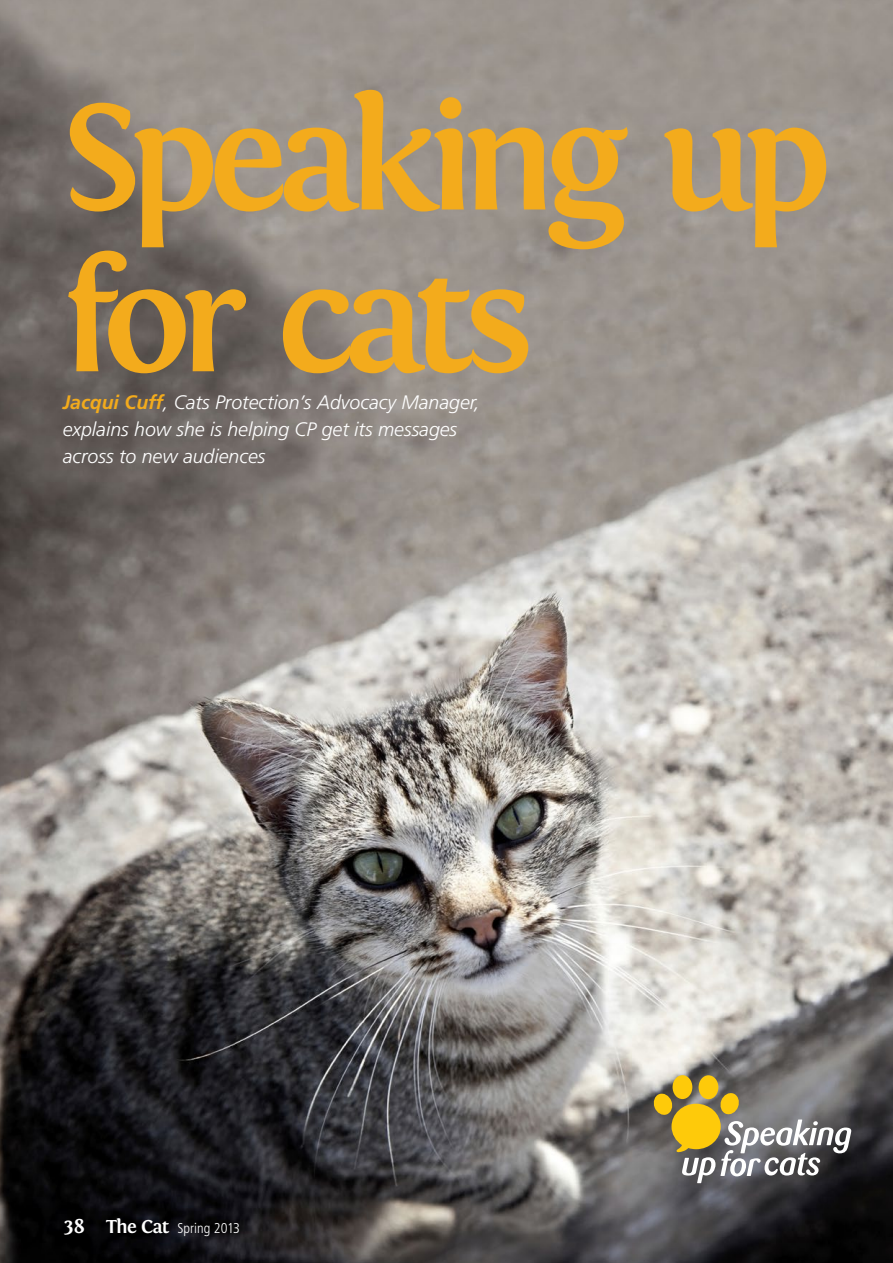
<style>
.page{position:relative;width:893px;height:1263px;background:#fff}
.page>*{position:absolute;margin:0;border:0;box-sizing:border-box;transform-origin:0 0}
.t1{font:700 157.5px/161.7px "Fontin";letter-spacing:-.075em;color:#f3ab1c}
.t2{font:italic 300 19.5px/27px "Frutiger";color:#fff}
.t3{font:300 condensed 14.25px "Frutiger";color:#fff}
.s1{font-weight:700;color:#f3ab1c}
.s2{font-family:"Fontin";font-weight:700;font-stretch:normal;font-size:21px}
.s3{font-family:"Fontin";font-weight:700;font-stretch:normal;font-size:19.5px}
</style>
<div class="page">
<img style="left:0;top:0;width:893px;height:1263px">
<div style="left:673px;top:1075px;width:19px;height:24px;background:#feca0a;border-radius:50%"></div>
<div style="left:699px;top:1075px;width:19px;height:24px;background:#feca0a;border-radius:50%"></div>
<svg style="left:652px;top:1092px;width:199px;height:91px;background:#8e866c"></svg>
<h1 class="t1" style="left:63px;top:75px;width:771px">Speaking up for cats</h1>
<p class="t2" style="left:63px;top:389px;width:419px"><span class="s1">Jacqui Cuff</span>, Cats Protection’s Advocacy Manager, explains how she is helping CP get its messages across to new audiences</p>
<p class="t3" style="left:64px;top:1220px;width:178px"><span class="s2">38</span> <span class="s3">The Cat</span> Spring 2013</p>
</div>
